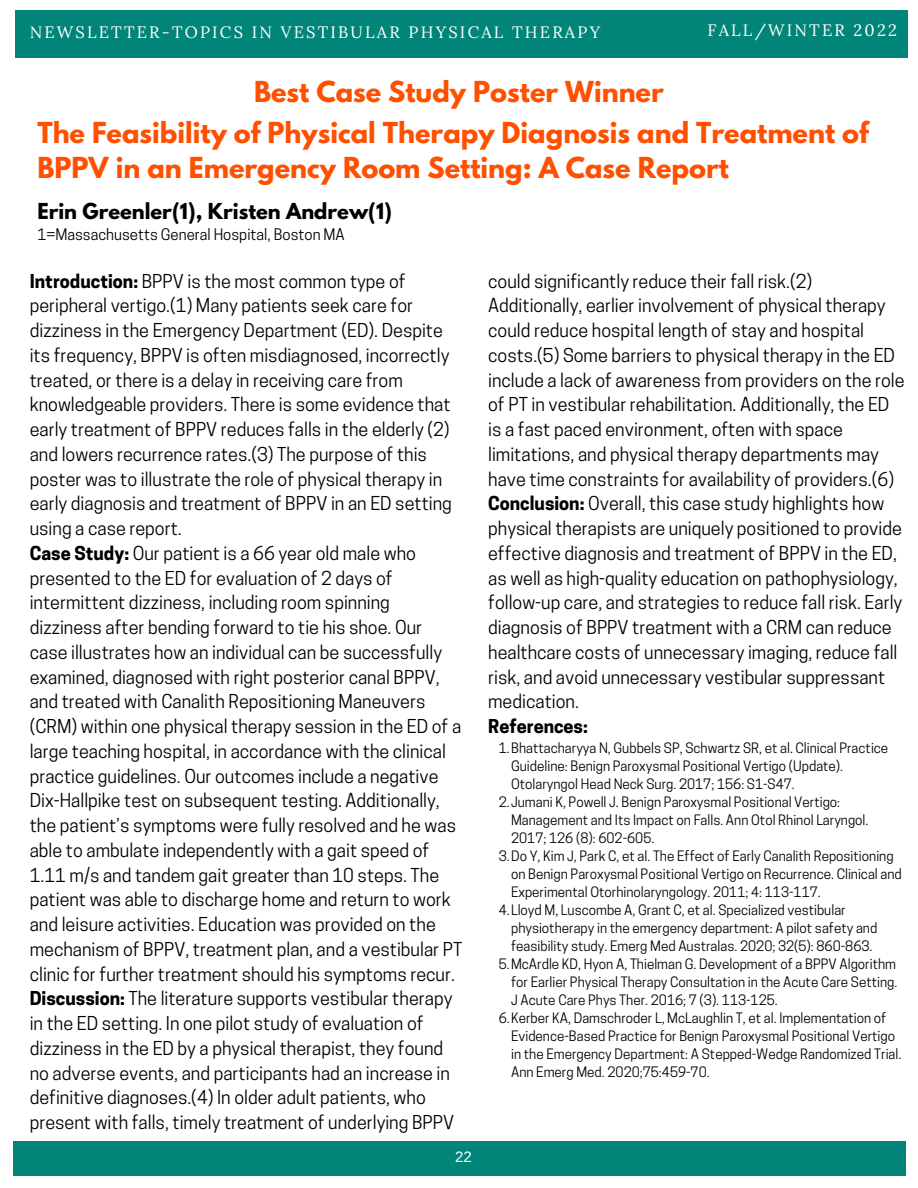
<style>
.page{position:relative;width:918px;height:1188px;background:#fff}
.page>*{position:absolute;margin:0;border:0;box-sizing:border-box;transform-origin:0 0}
.t1{font:700 25.65px/34.8px "League Spartan";color:#fe5000}
.t2{font:700 19.5px "League Spartan";color:#000}
.t3{font:18px/24.8px "Cooper Hewitt";color:#000}
.t4{font:700 18px "Cooper Hewitt";color:#000}
.t5{font:16.5px "Lora";letter-spacing:.135em;color:#fff}
.t6{font:15px "Cooper Hewitt";color:#000}
.t7{font:15px "Arimo";color:#fff}
.t8{font:13.5px "Cooper Hewitt";color:#000}
.s1{font-weight:700}
</style>
<div class="page">
<div style="left:15px;top:10px;width:892px;height:48px;background:#008578"></div>
<div style="left:13px;top:1141px;width:892px;height:35px;background:#008578"></div>
<p class="t5" style="left:30px;top:22px;width:572px">NEWSLETTER-TOPICS IN VESTIBULAR PHYSICAL THERAPY</p>
<p class="t5" style="left:707px;top:20px;width:191px">FALL/WINTER 2022</p>
<h1 class="t1" style="left:254px;top:78px;width:411px">Best Case Study Poster Winner</h1>
<h1 class="t1" style="left:37px;top:118px;width:833px">The Feasibility of Physical Therapy Diagnosis and Treatment of<br>BPPV in an Emergency Room Setting: A Case Report</h1>
<p class="t2" style="left:37px;top:201px;width:356px">Erin Greenler(1), Kristen Andrew(1)</p>
<p class="t6" style="left:37px;top:229px;width:309px">1=Massachusetts General Hospital, Boston MA</p>
<p class="t3" style="left:30px;top:271px;width:434px"><span class="s1">Introduction:</span> BPPV is the most common type of peripheral vertigo.(1) Many patients seek care for dizziness in the Emergency Department (ED). Despite its frequency, BPPV is often misdiagnosed, incorrectly treated, or there is a delay in receiving care from knowledgeable providers. There is some evidence that early treatment of BPPV reduces falls in the elderly (2) and lowers recurrence rates.(3) The purpose of this poster was to illustrate the role of physical therapy in early diagnosis and treatment of BPPV in an ED setting using a case report.<br><span class="s1">Case Study:</span> Our patient is a 66 year old male who presented to the ED for evaluation of 2 days of intermittent dizziness, including room spinning dizziness after bending forward to tie his shoe. Our case illustrates how an individual can be successfully examined, diagnosed with right posterior canal BPPV, and treated with Canalith Repositioning Maneuvers (CRM) within one physical therapy session in the ED of a large teaching hospital, in accordance with the clinical practice guidelines. Our outcomes include a negative Dix-Hallpike test on subsequent testing. Additionally, the patient’s symptoms were fully resolved and he was able to ambulate independently with a gait speed of 1.11 m/s and tandem gait greater than 10 steps. The patient was able to discharge home and return to work and leisure activities. Education was provided on the mechanism of BPPV, treatment plan, and a vestibular PT clinic for further treatment should his symptoms recur.<br><span class="s1">Discussion:</span> The literature supports vestibular therapy in the ED setting. In one pilot study of evaluation of dizziness in the ED by a physical therapist, they found no adverse events, and participants had an increase in definitive diagnoses.(4) In older adult patients, who present with falls, timely treatment of underlying BPPV</p>
<p class="t7" style="left:455px;top:1148px;width:18px">22</p>
<p class="t3" style="left:488px;top:271px;width:418px">could significantly reduce their fall risk.(2)<br>Additionally, earlier involvement of physical therapy could reduce hospital length of stay and hospital costs.(5) Some barriers to physical therapy in the ED include a lack of awareness from providers on the role of PT in vestibular rehabilitation. Additionally, the ED is a fast paced environment, often with space limitations, and physical therapy departments may have time constraints for availability of providers.(6)<br><span class="s1">Conclusion:</span> Overall, this case study highlights how physical therapists are uniquely positioned to provide effective diagnosis and treatment of BPPV in the ED, as well as high-quality education on pathophysiology, follow-up care, and strategies to reduce fall risk. Early diagnosis of BPPV treatment with a CRM can reduce healthcare costs of unnecessary imaging, reduce fall risk, and avoid unnecessary vestibular suppressant medication.</p>
<p class="t4" style="left:488px;top:720px;width:101px">References:</p>
<p class="t8" style="left:499px;top:743px;width:391px">1.Bhattacharyya N, Gubbels SP, Schwartz SR, et al. Clinical Practice</p>
<p class="t8" style="left:511px;top:761px;width:334px">Guideline: Benign Paroxysmal Positional Vertigo (Update).</p>
<p class="t8" style="left:511px;top:779px;width:285px">Otolaryngol Head Neck Surg. 2017; 156: S1-S47.</p>
<p class="t8" style="left:499px;top:797px;width:343px">2.Jumani K, Powell J. Benign Paroxysmal Positional Vertigo:</p>
<p class="t8" style="left:511px;top:815px;width:359px">Management and Its Impact on Falls. Ann Otol Rhinol Laryngol.</p>
<p class="t8" style="left:511px;top:833px;width:145px">2017; 126 (8): 602-605.</p>
<p class="t8" style="left:499px;top:851px;width:396px">3.Do Y, Kim J, Park C, et al. The Effect of Early Canalith Repositioning</p>
<p class="t8" style="left:511px;top:869px;width:392px">on Benign Paroxysmal Positional Vertigo on Recurrence. Clinical and</p>
<p class="t8" style="left:511px;top:887px;width:311px">Experimental Otorhinolaryngology. 2011; 4: 113-117.</p>
<p class="t8" style="left:499px;top:905px;width:348px">4.Lloyd M, Luscombe A, Grant C, et al. Specialized vestibular</p>
<p class="t8" style="left:511px;top:923px;width:368px">physiotherapy in the emergency department: A pilot safety and</p>
<p class="t8" style="left:511px;top:941px;width:363px">feasibility study. Emerg Med Australas. 2020; 32(5): 860-863.</p>
<p class="t8" style="left:499px;top:959px;width:399px">5.McArdle KD, Hyon A, Thielman G. Development of a BPPV Algorithm</p>
<p class="t8" style="left:511px;top:977px;width:388px">for Earlier Physical Therapy Consultation in the Acute Care Setting.</p>
<p class="t8" style="left:511px;top:995px;width:268px">J Acute Care Phys Ther. 2016; 7 (3). 113-125.</p>
<p class="t8" style="left:499px;top:1013px;width:389px">6.Kerber KA, Damschroder L, McLaughlin T, et al. Implementation of</p>
<p class="t8" style="left:511px;top:1031px;width:386px">Evidence-Based Practice for Benign Paroxysmal Positional Vertigo</p>
<p class="t8" style="left:511px;top:1049px;width:392px">in the Emergency Department: A Stepped-Wedge Randomized Trial.</p>
<p class="t8" style="left:511px;top:1067px;width:200px">Ann Emerg Med. 2020;75:459-70.</p>
</div>
